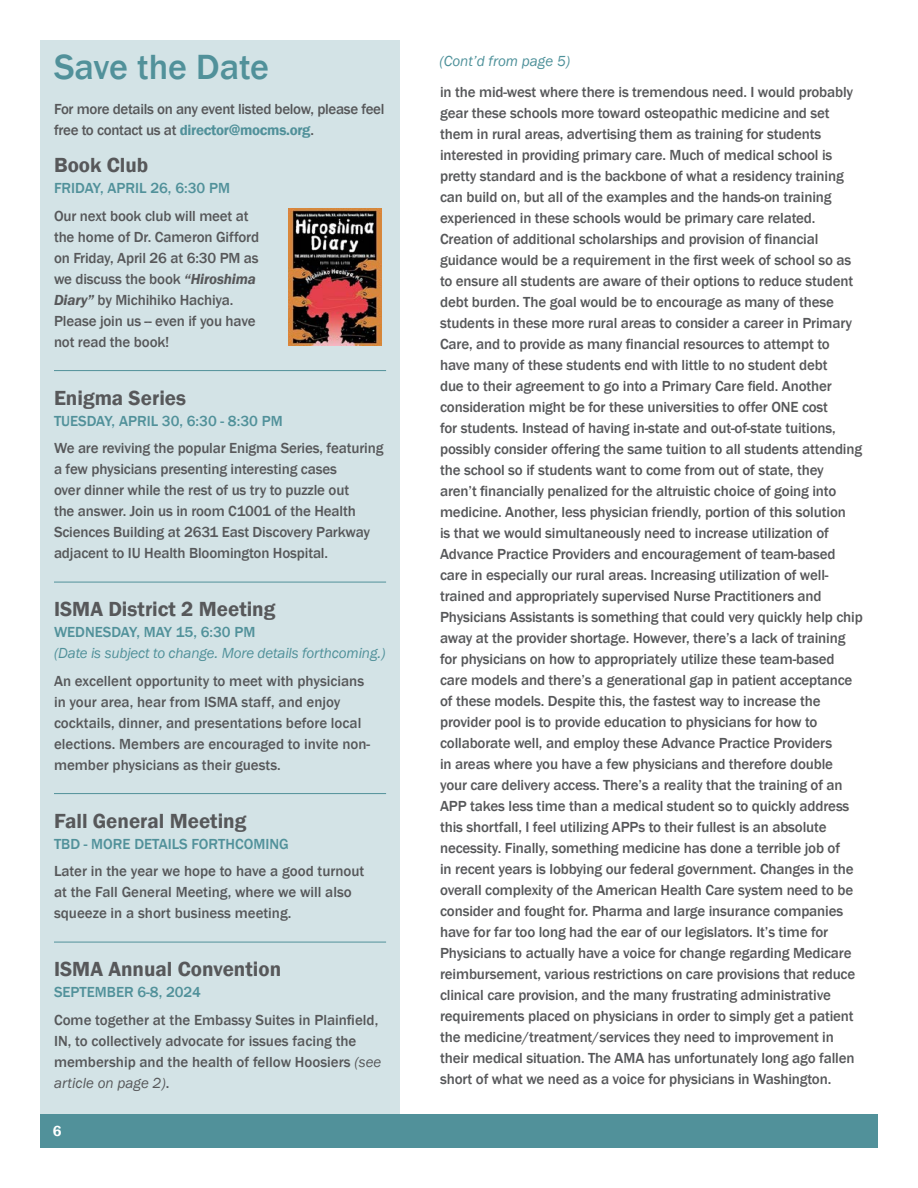
<style>
.page{position:relative;width:918px;height:1188px;background:#fff}
.page>*{position:absolute;margin:0;border:0;box-sizing:border-box;transform-origin:0 0}
.t1{font:500 36px "Franklin Gothic";color:#51919a}
.t2{font:600 21px "Franklin Gothic";color:#57585a}
.t3{font:500 15px/21px "Franklin Gothic";letter-spacing:-.01em;color:#57585a}
.t4{font:500 15px "Franklin Gothic";color:#51919a}
.t5{font:italic 15px "Franklin Gothic";letter-spacing:-.01em;color:#51919a}
.t6{font:italic 15px "Franklin Gothic";color:#4e919a}
.t7{font:600 15px "Franklin Gothic";color:#fff}
.s1{font-weight:600;color:#51919a}
.s2{font-weight:600;font-style:italic}
.s3{font-weight:400;font-style:italic}
</style>
<div class="page">
<div style="left:40px;top:1114px;width:55px;height:34px;background:#51919a"></div>
<div style="left:95px;top:1114px;width:783px;height:34px;background:#51919a"></div>
<div style="left:40px;top:40px;width:360px;height:1074px;background:#d3e3e6"></div>
<hr style="left:54px;top:370px;width:332px;height:1px;background:#51919a">
<hr style="left:54px;top:582px;width:332px;height:1px;background:#51919a">
<hr style="left:54px;top:793px;width:332px;height:1px;background:#51919a">
<hr style="left:54px;top:942px;width:332px;height:1px;background:#51919a">
<img style="left:289px;top:208px;width:93px;height:137px">
<p class="t1" style="left:54px;top:45px;width:217px">Save the Date</p>
<p class="t3" style="left:54px;top:98px;width:332px">For more details on any event listed below, please feel free to contact us at <span class="s1">director@mocms.org</span>.</p>
<p class="t2" style="left:54px;top:152px;width:96px">Book Club</p>
<p class="t4" style="left:54px;top:179px;width:178px">FRIDAY, APRIL 26, 6:30 PM</p>
<p class="t3" style="left:54px;top:206px;width:207px">Our next book club will meet at the home of Dr. Cameron Gifford on Friday, April 26 at 6:30 PM as we discuss the book <span class="s2">“Hiroshima<br>Diary”</span> by Michihiko Hachiya.<br>Please join us -- even if you have not read the book!</p>
<p class="t2" style="left:54px;top:385px;width:134px">Enigma Series</p>
<p class="t4" style="left:54px;top:411px;width:230px">TUESDAY, APRIL 30, 6:30 - 8:30 PM</p>
<p class="t3" style="left:54px;top:438px;width:331px">We are reviving the popular Enigma Series, featuring a few physicians presenting interesting cases<br>over dinner while the rest of us try to puzzle out<br>the answer. Join us in room C1001 of the Health Sciences Building at 2631 East Discovery Parkway adjacent to IU Health Bloomington Hospital.</p>
<p class="t2" style="left:54px;top:596px;width:223px">ISMA District 2 Meeting</p>
<p class="t4" style="left:54px;top:623px;width:203px">WEDNESDAY, MAY 15, 6:30 PM</p>
<p class="t5" style="left:54px;top:644px;width:333px">(Date is subject to change. More details forthcoming.)</p>
<p class="t3" style="left:54px;top:671px;width:318px">An excellent opportunity to meet with physicians in your area, hear from ISMA staff, and enjoy cocktails, dinner, and presentations before local elections. Members are encouraged to invite non&shy;member physicians as their guests.</p>
<p class="t2" style="left:54px;top:808px;width:194px">Fall General Meeting</p>
<p class="t4" style="left:54px;top:834px;width:236px">TBD - MORE DETAILS FORTHCOMING</p>
<p class="t3" style="left:54px;top:861px;width:312px">Later in the year we hope to have a good turnout at the Fall General Meeting, where we will also squeeze in a short business meeting.</p>
<p class="t2" style="left:54px;top:956px;width:229px">ISMA Annual Convention</p>
<p class="t4" style="left:54px;top:983px;width:148px">SEPTEMBER 6-8, 2024</p>
<p class="t3" style="left:54px;top:1010px;width:329px">Come together at the Embassy Suites in Plainfield, IN, to collectively advocate for issues facing the membership and the health of fellow Hoosiers <span class="s3">(see article on page 2)</span>.</p>
<p class="t7" style="left:53px;top:1122px;width:10px">6</p>
<p class="t6" style="left:439px;top:52px;width:132px">(Cont’d from page 5)</p>
<p class="t3" style="left:440px;top:82px;width:424px">in the mid-west where there is tremendous need. I would probably gear these schools more toward osteopathic medicine and set them in rural areas, advertising them as training for students interested in providing primary care. Much of medical school is pretty standard and is the backbone of what a residency training can build on, but all of the examples and the hands-on training experienced in these schools would be primary care related.<br>Creation of additional scholarships and provision of financial guidance would be a requirement in the first week of school so as to ensure all students are aware of their options to reduce student debt burden. The goal would be to encourage as many of these students in these more rural areas to consider a career in Primary Care, and to provide as many financial resources to attempt to have many of these students end with little to no student debt<br>due to their agreement to go into a Primary Care field. Another consideration might be for these universities to offer ONE cost<br>for students. Instead of having in-state and out-of-state tuitions, possibly consider offering the same tuition to all students attending the school so if students want to come from out of state, they aren’t financially penalized for the altruistic choice of going into medicine. Another, less physician friendly, portion of this solution<br>is that we would simultaneously need to increase utilization of Advance Practice Providers and encouragement of team-based care in especially our rural areas. Increasing utilization of well&shy;trained and appropriately supervised Nurse Practitioners and Physicians Assistants is something that could very quickly help chip away at the provider shortage. However, there’s a lack of training for physicians on how to appropriately utilize these team-based care models and there’s a generational gap in patient acceptance of these models. Despite this, the fastest way to increase the provider pool is to provide education to physicians for how to collaborate well, and employ these Advance Practice Providers<br>in areas where you have a few physicians and therefore double your care delivery access. There’s a reality that the training of an APP takes less time than a medical student so to quickly address this shortfall, I feel utilizing APPs to their fullest is an absolute necessity. Finally, something medicine has done a terrible job of<br>in recent years is lobbying our federal government. Changes in the overall complexity of the American Health Care system need to be consider and fought for. Pharma and large insurance companies have for far too long had the ear of our legislators. It’s time for Physicians to actually have a voice for change regarding Medicare reimbursement, various restrictions on care provisions that reduce clinical care provision, and the many frustrating administrative requirements placed on physicians in order to simply get a patient the medicine/treatment/services they need to improvement in their medical situation. The AMA has unfortunately long ago fallen short of what we need as a voice for physicians in Washington.</p>
</div>
